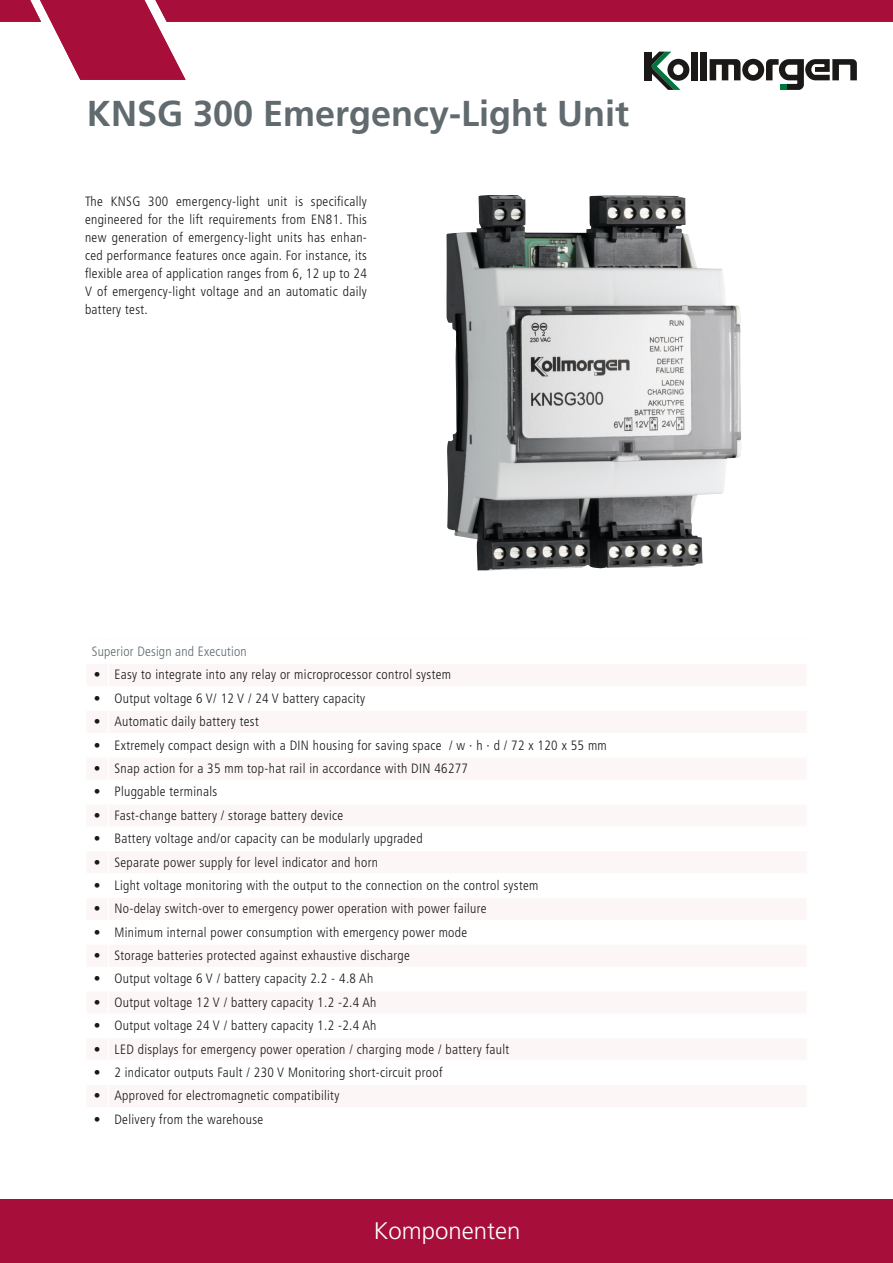
<style>
.page{position:relative;width:893px;height:1263px;background:#fff}
.page>*{position:absolute;margin:0;border:0;box-sizing:border-box;transform-origin:0 0}
.t1{font:700 36px "Frutiger";color:#616a6e}
.t2{font:300 24px "Frutiger";color:#fff}
.t3{font:300 condensed 13.5px/18px "Frutiger";letter-spacing:.025em;color:#1a1918;text-align:justify}
.t4{font:300 condensed 13.5px "Frutiger";letter-spacing:.015em;color:#616a6e}
</style>
<div class="page">
<div style="left:0;top:1200px;width:893px;height:63px;background:#a70e39"></div>
<svg style="left:0;top:0;width:893px;height:90px"></svg>
<img style="left:446px;top:195px;width:295px;height:376px">
<h1 class="t1" style="left:87px;top:92px;width:544px">KNSG 300 Emergency-Light Unit</h1>
<p class="t3" style="left:85px;top:193px;width:283px">The KNSG 300 emergency-light unit is specifically engineered for the lift requirements from EN81. This new generation of emergency-light units has enhan&shy;ced performance features once again. For instance, its flexible area of application ranges from 6, 12 up to 24<br>V of emergency-light voltage and an automatic daily battery test.</p>
<p class="t4" style="left:92px;top:644px;width:156px">Superior Design and Execution</p>
<p class="t3" style="left:94px;top:666px;width:359px">• Easy to integrate into any relay or microprocessor control system</p>
<p class="t3" style="left:94px;top:689px;width:273px">• Output voltage 6 V/ 12 V / 24 V battery capacity</p>
<p class="t3" style="left:94px;top:713px;width:167px">• Automatic daily battery test</p>
<p class="t3" style="left:94px;top:736px;width:515px">• Extremely compact design with a DIN housing for saving space / w · h · d / 72 x 120 x 55 mm</p>
<p class="t3" style="left:94px;top:759px;width:376px">• Snap action for a 35 mm top-hat rail in accordance with DIN 46277</p>
<p class="t3" style="left:94px;top:783px;width:125px">• Pluggable terminals</p>
<p class="t3" style="left:94px;top:806px;width:251px">• Fast-change battery / storage battery device</p>
<p class="t3" style="left:94px;top:830px;width:330px">• Battery voltage and/or capacity can be modularly upgraded</p>
<p class="t3" style="left:94px;top:853px;width:286px">• Separate power supply for level indicator and horn</p>
<p class="t3" style="left:94px;top:876px;width:446px">• Light voltage monitoring with the output to the connection on the control system</p>
<p class="t3" style="left:94px;top:900px;width:394px">• No-delay switch-over to emergency power operation with power failure</p>
<p class="t3" style="left:94px;top:923px;width:375px">• Minimum internal power consumption with emergency power mode</p>
<p class="t3" style="left:94px;top:946px;width:318px">• Storage batteries protected against exhaustive discharge</p>
<p class="t3" style="left:94px;top:970px;width:281px">• Output voltage 6 V / battery capacity 2.2 - 4.8 Ah</p>
<p class="t3" style="left:94px;top:993px;width:284px">• Output voltage 12 V / battery capacity 1.2 -2.4 Ah</p>
<p class="t3" style="left:94px;top:1017px;width:284px">• Output voltage 24 V / battery capacity 1.2 -2.4 Ah</p>
<p class="t3" style="left:94px;top:1040px;width:417px">• LED displays for emergency power operation / charging mode / battery fault</p>
<p class="t3" style="left:94px;top:1063px;width:350px">• 2 indicator outputs Fault / 230 V Monitoring short-circuit proof</p>
<p class="t3" style="left:94px;top:1087px;width:247px">• Approved for electromagnetic compatibility</p>
<p class="t3" style="left:94px;top:1110px;width:171px">• Delivery from the warehouse</p>
<h2 class="t2" style="left:374px;top:1217px;width:148px">Komponenten</h2>
</div>
